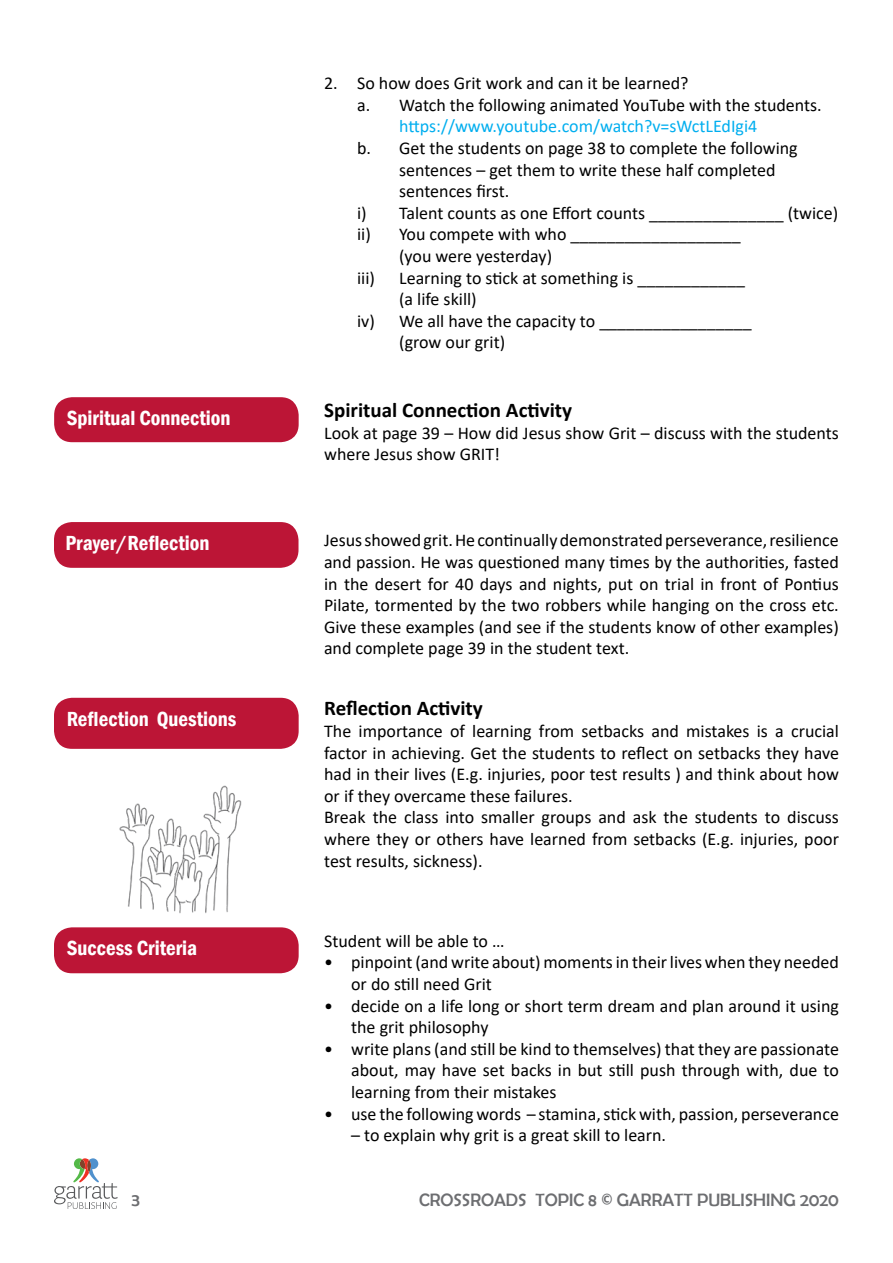
<style>
.page{position:relative;width:893px;height:1263px;background:#fff}
.page>*{position:absolute;margin:0;border:0;box-sizing:border-box;transform-origin:0 0}
.t1{font:600 condensed 21px "Franklin Gothic";color:#fff}
.t2{font:700 21px "Calibri";color:#000}
.t3{font:18px/21.6px "Calibri";color:#000}
.t4{font:18px "Calibri";color:#00aeef}
.t5{font:18px "Berlin Sans FB";color:#6d6e71}
</style>
<div class="page">
<svg style="left:54px;top:1158px;width:64px;height:51px"></svg>
<div style="left:54px;top:397px;width:245px;height:45px;background:#bc1536;border-radius:18px"></div>
<div style="left:54px;top:698px;width:245px;height:51px;background:#bc1536;border-radius:18px"></div>
<div style="left:54px;top:522px;width:244px;height:46px;background:#bc1536;border-radius:18px"></div>
<div style="left:54px;top:927px;width:245px;height:46px;background:#bc1536;border-radius:18px"></div>
<img style="left:119px;top:785px;width:123px;height:129px">
<p class="t1" style="left:67px;top:404px;width:165px">Spiritual Connection</p>
<p class="t3" style="left:357px;top:72px;width:466px;text-indent:-33px">2. So how does Grit work and can it be learned?<br>a. Watch the following animated YouTube with the students.</p>
<p class="t4" style="left:399px;top:114px;width:360px">https://www.youtube.com/watch?v=sWctLEdIgi4</p>
<p class="t3" style="left:357px;top:137px;width:442px">b. Get the students on page 38 to complete the following</p>
<p class="t3" style="left:399px;top:158px;width:378px">sentences – get them to write these half completed</p>
<p class="t3" style="left:399px;top:180px;width:112px">sentences first.</p>
<p class="t3" style="left:357px;top:201px;width:483px">i) Talent counts as one Effort counts _______________ (twice)</p>
<p class="t3" style="left:357px;top:223px;width:385px">ii) You compete with who ___________________</p>
<p class="t3" style="left:399px;top:245px;width:155px">(you were yesterday)</p>
<p class="t3" style="left:357px;top:266px;width:19px">iii)</p>
<p class="t3" style="left:399px;top:266px;width:347px">Learning to stick at something is ____________</p>
<p class="t3" style="left:399px;top:288px;width:79px">(a life skill)</p>
<p class="t3" style="left:357px;top:309px;width:396px">iv) We all have the capacity to _________________</p>
<p class="t3" style="left:399px;top:331px;width:108px">(grow our grit)</p>
<p class="t2" style="left:324px;top:395px;width:249px">Spiritual Connection Activity</p>
<p class="t3" style="left:324px;top:422px;width:516px">Look at page 39 – How did Jesus show Grit – discuss with the students where Jesus show GRIT!</p>
<p class="t1" style="left:66px;top:529px;width:145px">Prayer/Reflection</p>
<p class="t3" style="left:324px;top:529px;width:516px;text-align:justify">Jesus showed grit. He continually demonstrated perseverance, resilience and passion. He was questioned many times by the authorities, fasted in the desert for 40 days and nights, put on trial in front of Pontius Pilate, tormented by the two robbers while hanging on the cross etc.<br>Give these examples (and see if the students know of other examples) and complete page 39 in the student text.</p>
<p class="t1" style="left:67px;top:705px;width:171px">Reflection Questions</p>
<p class="t1" style="left:67px;top:934px;width:132px">Success Criteria</p>
<p class="t2" style="left:324px;top:693px;width:160px">Reflection Activity</p>
<p class="t3" style="left:324px;top:720px;width:516px">The importance of learning from setbacks and mistakes is a crucial factor in achieving. Get the students to reflect on setbacks they have had in their lives (E.g. injuries, poor test results ) and think about how or if they overcame these failures.<br>Break the class into smaller groups and ask the students to discuss where they or others have learned from setbacks (E.g. injuries, poor test results, sickness).</p>
<p class="t3" style="left:324px;top:929px;width:182px">Student will be able to …</p>
<p class="t3" style="left:351px;top:951px;width:489px;text-indent:-27px">• pinpoint (and write about) moments in their lives when they needed or do still need Grit</p>
<p class="t3" style="left:351px;top:994px;width:489px;text-indent:-27px">• decide on a life long or short term dream and plan around it using the grit philosophy</p>
<p class="t3" style="left:351px;top:1037px;width:489px;text-align:justify;text-indent:-27px">• write plans (and still be kind to themselves) that they are passionate about, may have set backs in but still push through with, due to learning from their mistakes</p>
<p class="t3" style="left:324px;top:1102px;width:516px">• use the following words – stamina, stick with, passion, perseverance</p>
<p class="t3" style="left:351px;top:1124px;width:317px">– to explain why grit is a great skill to learn.</p>
<p class="t5" style="left:132px;top:1190px;width:10px">3</p>
<p class="t5" style="left:419px;top:1190px;width:421px">CROSSROADS TOPIC 8 © GARRATT PUBLISHING 2020</p>
</div>
